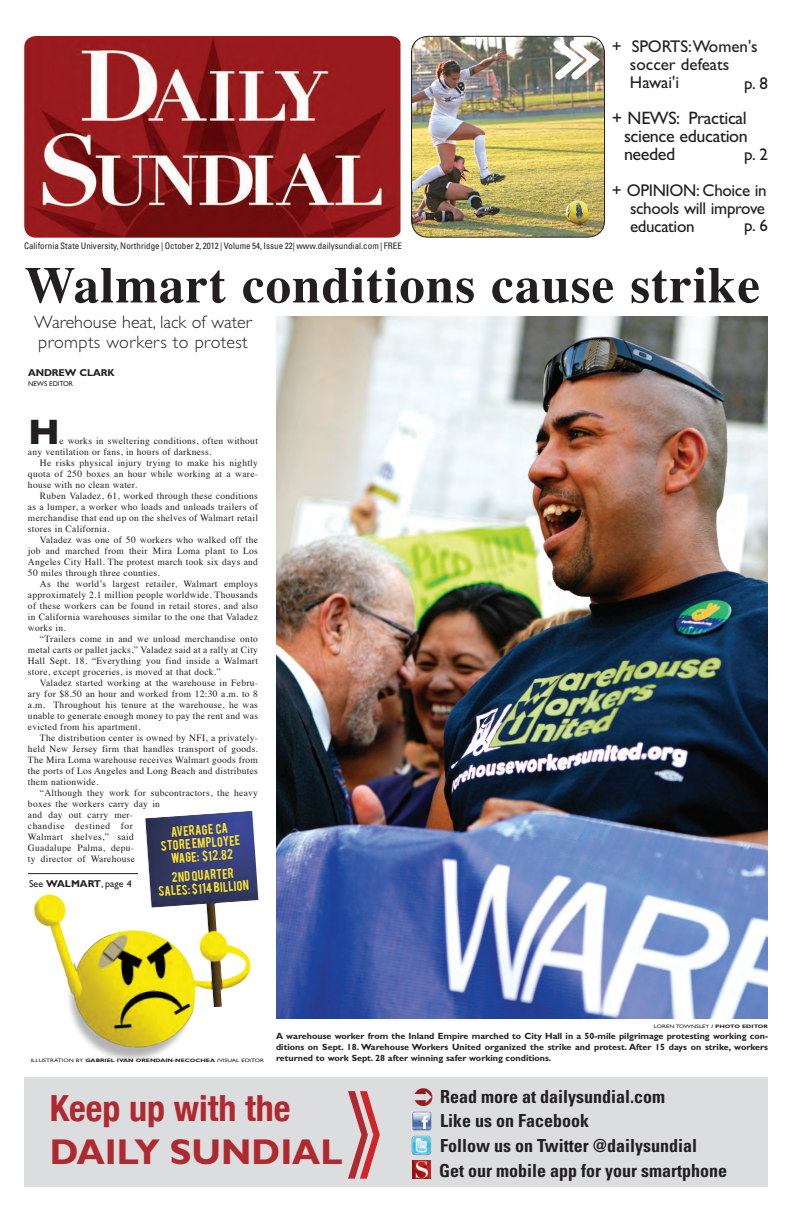
<style>
.page{position:relative;width:792px;height:1224px;background:#fff}
.page>*{position:absolute;margin:0;border:0;box-sizing:border-box;transform-origin:0 0}
.t1{font:700 51px "Times";letter-spacing:.02em;color:#231f20}
.t2{font:700 condensed 36px "Helvetica Neue";color:#ae2a30}
.t3{font:700 36px "Gill Sans Std";color:#ae2a30}
.t4{font:700 36px "Gill Sans";color:#231f20}
.t5{font:700 condensed 18px/24.8px "Univers LT Std";color:#231f20}
.t6{font:300 18px/19.5px "Gill Sans Std";letter-spacing:.005em;color:#231f20}
.t7{font:18px/18px "Gill Sans Std";letter-spacing:-.02em;color:#231f20;text-align:justify}
.t8{font:17px/18px "Gill Sans Std";letter-spacing:-.02em;color:#231f20}
.t9{font:11px/13.2px "Bebas";color:#ffe62a;text-align:center}
.t10{font:10px "Gill Sans Std";color:#231f20}
.t11{font:700 10px "Gill Sans Std";letter-spacing:-.01em;color:#231f20}
.t12{font:9.5px/11px "Times";letter-spacing:.03em;color:#231f20;text-align:justify}
.t13{font:700 9px/11px "Gill Sans Std";color:#231f20;text-align:justify}
.t14{font:condensed 9px "Univers LT Std";letter-spacing:.005em;color:#231f20}
.t15{font:7px "Gill Sans Std";letter-spacing:-.01em;color:#231f20}
.t16{font:700 5px "Gill Sans Std";color:#231f20;scale:1.3 1}
.t17{font:5px "Gill Sans Std";color:#231f20;scale:1.3 1}
.s1{font-weight:700}
.s2{font-weight:400}
</style>
<div class="page">
<img style="left:24px;top:36px;width:377px;height:202px">
<img style="left:412px;top:36px;width:193px;height:201px">
<div style="left:411px;top:36px;width:194px;height:201px;border:1px solid #231f20;border-radius:17px"></div>
<div style="left:24px;top:1078px;width:744px;height:109px;background:#dcdddf"></div>
<svg style="left:348px;top:1091px;width:32px;height:88px"></svg>
<img style="left:412px;top:1111px;width:20px;height:20px">
<img style="left:412px;top:1136px;width:19px;height:19px">
<img style="left:413px;top:1161px;width:18px;height:17px">
<svg style="left:547px;top:35px;width:58px;height:52px"></svg>
<img style="left:276px;top:316px;width:492px;height:702px">
<img style="left:28px;top:811px;width:231px;height:249px">
<hr style="left:28px;top:873px;width:110px;height:1px;background:#231f20">
<p class="t14" style="left:24px;top:240px;width:380px">California State University, Northridge | October 2, 2012 | Volume 54, Issue 22| www.dailysundial.com | FREE</p>
<h3 class="t8" style="left:630px;top:37px;width:129px;text-indent:-18px">+ Sports:Women's soccer defeats<br>Hawai'i</h3>
<h3 class="t7" style="left:624px;top:109px;width:125px;text-indent:-12px">+ news: Practical science education needed</h3>
<h3 class="t8" style="left:630px;top:181px;width:138px;text-align:justify;text-indent:-18px">+ OPINION: Choice in schools will improve education</h3>
<h3 class="t8" style="left:744px;top:75px;width:25px">p. 8</h3>
<h3 class="t8" style="left:744px;top:145px;width:25px">p. 2</h3>
<h3 class="t8" style="left:744px;top:217px;width:25px">p. 6</h3>
<h1 class="t1" style="left:24px;top:236px;width:737px">Walmart conditions cause strike</h1>
<h3 class="t6" style="left:34px;top:313px;width:219px">Warehouse heat, lack of water prompts workers to protest</h3>
<p class="t11" style="left:28px;top:367px;width:88px">And rew Clark</p>
<p class="t15" style="left:28px;top:379px;width:47px">News Editor</p>
<h2 class="t4" style="left:28px;top:411px;width:33px">H</h2>
<p class="t12" style="left:28px;top:435px;width:232px;text-indent:31px">e works in sweltering conditions, often without any ventilation or fans, in hours of darkness.</p>
<p class="t12" style="left:28px;top:457px;width:232px;text-indent:12px">He risks physical injury trying to make his nightly quota of 250 boxes an hour while working at a ware&shy;house with no clean water.</p>
<p class="t12" style="left:28px;top:490px;width:232px;text-indent:12px">Ruben Valadez, 61, worked through these conditions as a lumper, a worker who loads and unloads trailers of merchandise that end up on the shelves of Walmart retail stores in California.</p>
<p class="t12" style="left:28px;top:534px;width:232px;text-indent:12px">Valadez was one of 50 workers who walked off the job and marched from their Mira Loma plant to Los Angeles City Hall. The protest march took six days and 50 miles through three counties.</p>
<p class="t12" style="left:28px;top:578px;width:232px;text-indent:12px">As the world’s largest retailer, Walmart employs approximately 2.1 million people worldwide. Thousands of these workers can be found in retail stores, and also in California warehouses similar to the one that Valadez works in.</p>
<p class="t12" style="left:28px;top:633px;width:232px;text-indent:12px">“Trailers come in and we unload merchandise onto metal carts or pallet jacks,” Valadez said at a rally at City Hall Sept. 18. “Everything you find inside a Walmart store, except groceries, is moved at that dock.”</p>
<p class="t12" style="left:28px;top:677px;width:232px;text-indent:12px">Valadez started working at the warehouse in Febru&shy;ary for $8.50 an hour and worked from 12:30 a.m. to 8 a.m. Throughout his tenure at the warehouse, he was unable to generate enough money to pay the rent and was evicted from his apartment.</p>
<p class="t12" style="left:28px;top:732px;width:232px;text-indent:12px">The distribution center is owned by NFI, a privately&shy;held New Jersey firm that handles transport of goods.<br>The Mira Loma warehouse receives Walmart goods from the ports of Los Angeles and Long Beach and distributes them nationwide.</p>
<p class="t12" style="left:28px;top:787px;width:232px;text-align:left;text-indent:12px">“Although they work for subcontractors, the heavy boxes the workers carry day in<br>and day out carry mer-<br>chandise destined for<br>Walmart shelves,” said<br>Guadalupe Palma, depu-<br>ty director of Warehouse</p>
<p class="t10" style="left:29px;top:878px;width:104px">See <span class="s1">walmart</span>, page 4</p>
<p class="t9" style="left:160px;top:825px;width:81px;rotate:-4deg">average ca store employee wage: $12.82</p>
<p class="t9" style="left:157px;top:871px;width:92px;rotate:-4deg">2nd quarter sales: $114 Billion</p>
<p class="t16" style="left:31px;top:1057px;width:181px"><span class="s2">illustration by</span> gabriel ivan orendain-necoc hea /<span class="s2">visual editor</span></p>
<p class="t17" style="left:654px;top:1023px;width:89px">Loren Townsley <span class="s1">/ Photo Ed itor</span></p>
<p class="t13" style="left:276px;top:1030px;width:494px">A warehouse worker from the I nland Empire marched to City Hall in a 50-mile pilgrimage protesting working con&shy;ditions on Sept. 18. Warehouse Workers United organized the strike and protest. After 15 days on strike, workers returned to work Sept. 28 after winning safer working conditions.</p>
<h2 class="t2" style="left:50px;top:1078px;width:242px">Keep up with the</h2>
<h2 class="t3" style="left:50px;top:1131px;width:294px">Daily Sund ial</h2>
<h3 class="t5" style="left:439px;top:1084px;width:289px">Read more at dailysundial.com<br>Like us on Facebook<br>Follow us on Twitter @dailysundial<br>Get our mobile app for your smartphone</h3>
</div>
